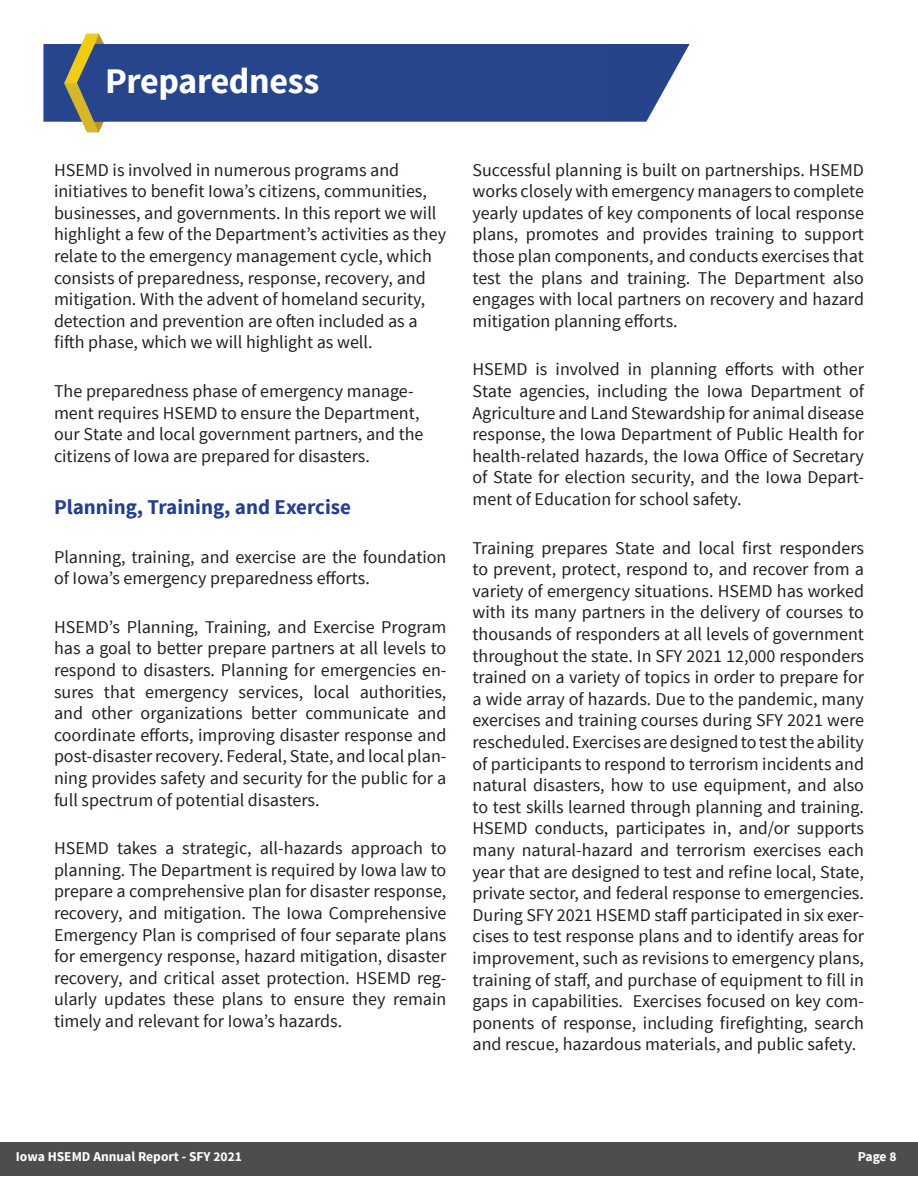
<style>
.page{position:relative;width:918px;height:1188px;background:#fff}
.page>*{position:absolute;margin:0;border:0;box-sizing:border-box;transform-origin:0 0}
.Section{font:700 36px "Source Sans Pro";letter-spacing:-.01em;color:#fff}
.Sub-header_1{font:700 21px "Source Sans Pro";color:#253f8e}
.Sub-header_1-2{font:18px/21.6px "Source Sans Pro";color:#231f20;text-align:justify}
.t1{font:700 13.5px "Source Sans Pro";color:#fff}
</style>
<div class="page">
<div style="left:0;top:1142px;width:918px;height:34px;background:#4c4d4e"></div>
<img style="left:43px;top:33px;width:647px;height:100px">
<p class="Section" style="left:105px;top:58px;width:216px">Preparedness</p>
<p class="Sub-header_1-2" style="left:54px;top:159px;width:394px;text-align:left">HSEMD is involved in numerous programs and initiatives to benefit Iowa’s citizens, communities, businesses, and governments. In this report we will highlight a few of the Department’s activities as they relate to the emergency management cycle, which consists of preparedness, response, recovery, and mitigation. With the advent of homeland security, detection and prevention are often included as a fifth phase, which we will highlight as well.</p>
<p class="Sub-header_1-2" style="left:54px;top:380px;width:371px;text-align:left">The preparedness phase of emergency manage&shy;ment requires HSEMD to ensure the Department, our State and local government partners, and the citizens of Iowa are prepared for disasters.</p>
<p class="Sub-header_1" style="left:54px;top:493px;width:299px">Planning, Training, and Exercise</p>
<p class="Sub-header_1-2" style="left:54px;top:546px;width:394px">Planning, training, and exercise are the foundation of Iowa’s emergency preparedness efforts.</p>
<p class="Sub-header_1-2" style="left:54px;top:616px;width:394px">HSEMD’s Planning, Training, and Exercise Program has a goal to better prepare partners at all levels to respond to disasters. Planning for emergencies en&shy;sures that emergency services, local authorities, and other organizations better communicate and coordinate efforts, improving disaster response and post-disaster recovery. Federal, State, and local plan&shy;ning provides safety and security for the public for a full spectrum of potential disasters.</p>
<p class="Sub-header_1-2" style="left:54px;top:838px;width:394px">HSEMD takes a strategic, all-hazards approach to planning. The Department is required by Iowa law to prepare a comprehensive plan for disaster response, recovery, and mitigation. The Iowa Comprehensive Emergency Plan is comprised of four separate plans for emergency response, hazard mitigation, disaster recovery, and critical asset protection. HSEMD reg&shy;ularly updates these plans to ensure they remain timely and relevant for Iowa’s hazards.</p>
<p class="Sub-header_1-2" style="left:472px;top:159px;width:393px">Successful planning is built on partnerships. HSEMD works closely with emergency managers to complete yearly updates of key components of local response plans, promotes and provides training to support those plan components, and conducts exercises that test the plans and training. The Department also engages with local partners on recovery and hazard mitigation planning efforts.</p>
<p class="Sub-header_1-2" style="left:472px;top:359px;width:393px">HSEMD is involved in planning efforts with other State agencies, including the Iowa Department of Agriculture and Land Stewardship for animal disease response, the Iowa Department of Public Health for health-related hazards, the Iowa Office of Secretary of State for election security, and the Iowa Depart&shy;ment of Education for school safety.</p>
<p class="Sub-header_1-2" style="left:472px;top:537px;width:393px">Training prepares State and local first responders to prevent, protect, respond to, and recover from a variety of emergency situations. HSEMD has worked with its many partners in the delivery of courses to thousands of responders at all levels of government throughout the state. In SFY 2021 12,000 responders trained on a variety of topics in order to prepare for a wide array of hazards. Due to the pandemic, many exercises and training courses during SFY 2021 were rescheduled. Exercises are designed to test the ability of participants to respond to terrorism incidents and natural disasters, how to use equipment, and also to test skills learned through planning and training.<br>HSEMD conducts, participates in, and/or supports many natural-hazard and terrorism exercises each year that are designed to test and refine local, State, private sector, and federal response to emergencies.<br>During SFY 2021 HSEMD staff participated in six exer&shy;cises to test response plans and to identify areas for improvement, such as revisions to emergency plans, training of staff, and purchase of equipment to fill in gaps in capabilities. Exercises focused on key com&shy;ponents of response, including firefighting, search and rescue, hazardous materials, and public safety.</p>
<p class="t1" style="left:16px;top:1148px;width:228px">Iowa HSEMD Annual Report - SFY 2021</p>
<p class="t1" style="left:858px;top:1148px;width:40px">Page 8</p>
</div>
